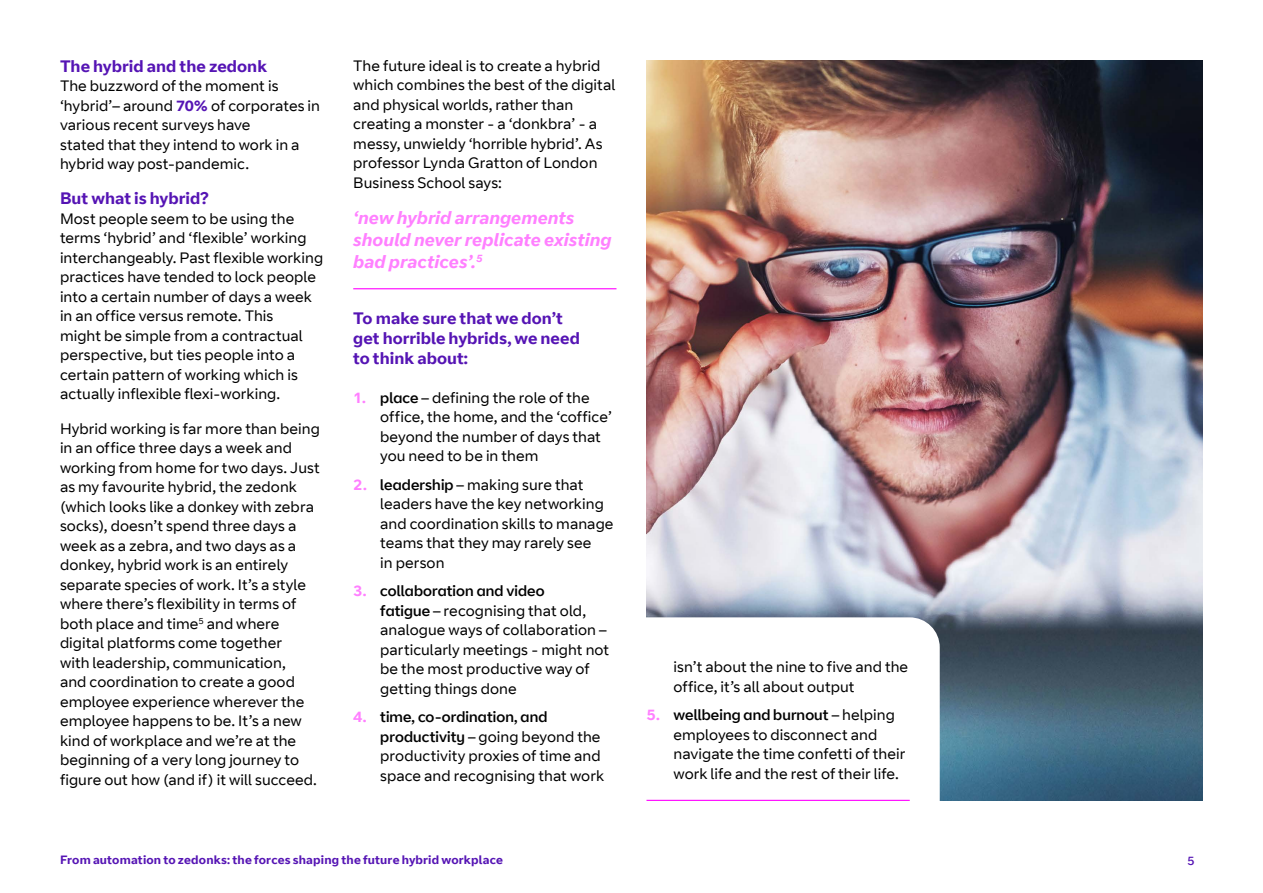
<style>
.page{position:relative;width:1263px;height:893px;background:#fff}
.page>*{position:absolute;margin:0;border:0;box-sizing:border-box;transform-origin:0 0}
.t1{font:italic 700 18px/21.6px "BT Curve";letter-spacing:-.005em;color:#ff80ff}
.t2{font:700 16.5px/19.8px "BT Curve";color:#5514b4}
.t3{font:15px/19.5px "BT Curve";letter-spacing:.005em;color:#000}
.t4{font:15px "BT Curve Headline";letter-spacing:.01em;color:#000}
.t5{font:700 12px "BT Curve";letter-spacing:.015em;color:#5514b4}
.t6{font:12px "BT Curve Headline";color:#5514b4}
.s1{font-weight:700;color:#5514b4}
.s2{font-weight:700;color:#ff80ff}
.s3{font-family:"BT Curve Headline"}
.s4{font-family:"BT Curve";font-weight:700;color:#ff80ff}
.s5{font-family:"BT Curve"}
</style>
<div class="page">
<img style="left:646px;top:60px;width:557px;height:741px">
<hr style="left:353px;top:288px;width:263px;height:1px;background:#f0f">
<svg style="left:646px;top:617px;width:294px;height:184px"></svg>
<hr style="left:646px;top:800px;width:264px;height:1px;background:#f0f">
<p class="t2" style="left:60px;top:57px;width:209px">The hybrid and the zedonk</p>
<p class="t3" style="left:60px;top:77px;width:261px">The buzzword of the moment is ‘hybrid’– around <span class="s1">70%</span> of corporates in various recent surveys have<br>stated that they intend to work in a hybrid way post-pandemic.</p>
<p class="t2" style="left:60px;top:189px;width:150px">But what is hybrid?</p>
<p class="t3" style="left:60px;top:209px;width:265px">Most people seem to be using the terms ‘hybrid’ and ‘flexible’ working interchangeably. Past flexible working practices have tended to lock people into a certain number of days a week in an office versus remote. This<br>might be simple from a contractual perspective, but ties people into a certain pattern of working which is actually inflexible flexi-working.</p>
<p class="t3" style="left:60px;top:419px;width:261px">Hybrid working is far more than being in an office three days a week and working from home for two days. Just as my favourite hybrid, the zedonk (which looks like a donkey with zebra socks), doesn’t spend three days a week as a zebra, and two days as a donkey, hybrid work is an entirely separate species of work. It’s a style where there’s flexibility in terms of both place and time<sup>5</sup> and where digital platforms come together<br>with leadership, communication,<br>and coordination to create a good employee experience wherever the employee happens to be. It’s a new kind of workplace and we’re at the beginning of a very long journey to figure out how (and if) it will succeed.</p>
<p class="t3" style="left:353px;top:56px;width:264px">The future ideal is to create a hybrid which combines the best of the digital and physical worlds, rather than creating a monster - a ‘donkbra’ - a messy, unwieldy ‘horrible hybrid’. As professor Lynda Gratton of London Business School says:</p>
<p class="t1" style="left:353px;top:208px;width:260px">‘new hybrid arrangements should never replicate existing bad practices’.<sup>5</sup></p>
<p class="t2" style="left:353px;top:309px;width:228px">To make sure that we don’t get horrible hybrids, we need to think about:</p>
<p class="t3" style="left:380px;top:388px;width:233px;text-indent:-27px"><span class="s2">1.</span> <span class="s3">place</span> – defining the role of the office, the home, and the ‘coffice’ beyond the number of days that you need to be in them</p>
<p class="t3" style="left:380px;top:475px;width:235px;text-indent:-27px"><span class="s2">2.</span> <span class="s3">leadership</span> – making sure that leaders have the key networking and coordination skills to manage teams that they may rarely see<br>in person</p>
<p class="t4" style="left:353px;top:582px;width:193px"><span class="s4">3.</span> collaboration and video</p>
<p class="t3" style="left:380px;top:601px;width:231px"><span class="s3">fatigue</span> – recognising that old, analogue ways of collaboration – particularly meetings - might not be the most productive way of getting things done</p>
<p class="t4" style="left:353px;top:708px;width:196px"><span class="s4">4.</span> time, co-ordination, and</p>
<p class="t3" style="left:380px;top:727px;width:225px"><span class="s3">productivity</span> – going beyond the productivity proxies of time and space and recognising that work</p>
<p class="t3" style="left:673px;top:658px;width:236px">isn’t about the nine to five and the office, it’s all about output</p>
<p class="t4" style="left:646px;top:706px;width:250px"><span class="s4">5.</span> wellbeing and burnout <span class="s5">– helping</span></p>
<p class="t3" style="left:673px;top:725px;width:233px">employees to disconnect and navigate the time confetti of their work life and the rest of their life.</p>
<p class="t5" style="left:60px;top:852px;width:444px">From automation to zedonks: the forces shaping the future hybrid workplace</p>
<p class="t6" style="left:1187px;top:853px;width:8px">5</p>
</div>
